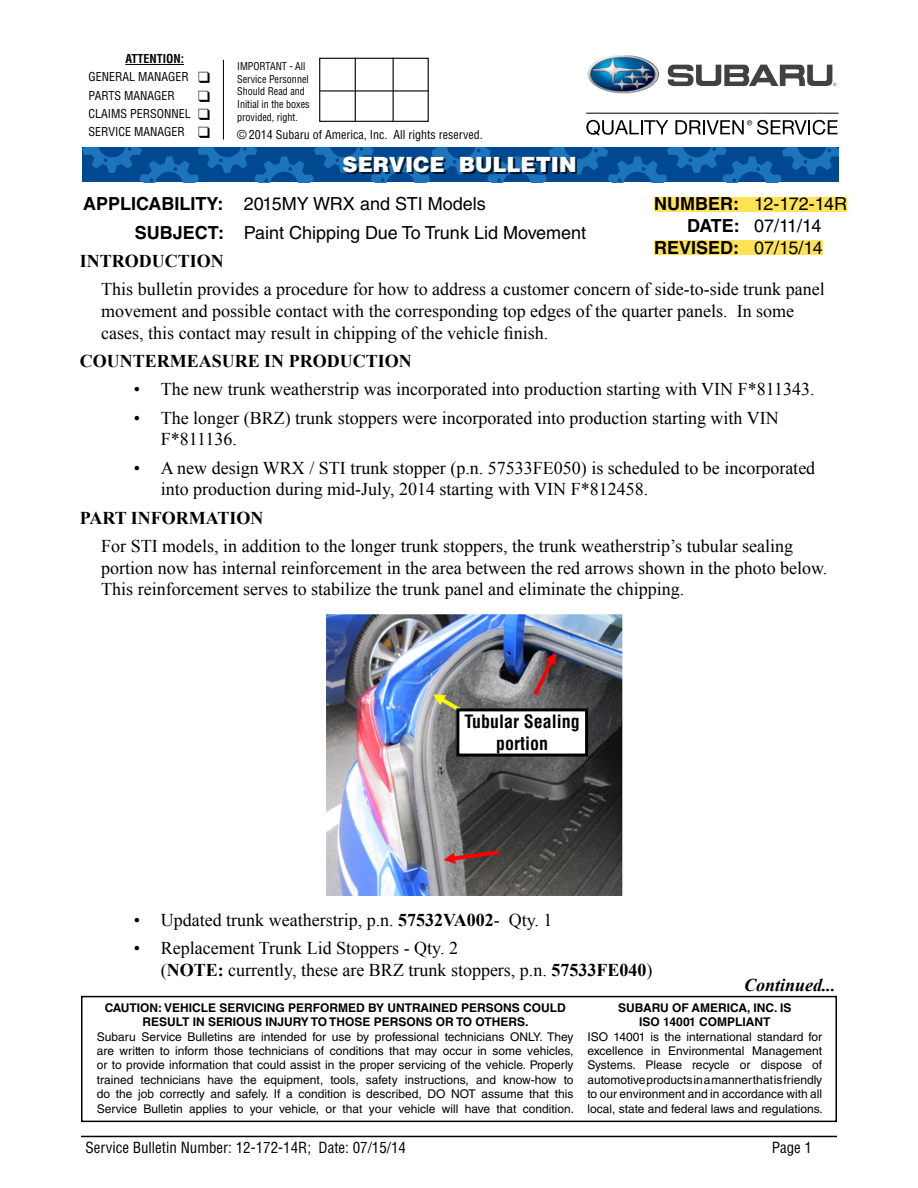
<style>
.page{position:relative;width:918px;height:1188px;background:#fff}
.page>*{position:absolute;margin:0;border:0;box-sizing:border-box;transform-origin:0 0}
.t1{font:900 21px "Helvetica LT Std";color:#fff}
.t2{font:18px/21.6px "Times New Roman";color:#000}
.t3{font:18px/28.3px "Helvetica LT Std";color:#000}
.t4{font:700 18px "Times New Roman";color:#000}
.t5{font:700 condensed 18px/21.6px "Helvetica LT Std";color:#000;text-align:center}
.t6{font:700 18px "Helvetica LT Std";color:#000}
.t7{font:italic 700 18px "Times New Roman";color:#000}
.t8{font:condensed 15px "Helvetica LT Std";color:#000}
.t9{font:12px/14.4px "Helvetica LT Std";color:#000;text-align:justify}
.t10{font:700 12px/14.4px "Helvetica LT Std";color:#000;text-align:center}
.t11{font:condensed 12px/18.1px "Helvetica LT Std";color:#000}
.t12{font:condensed 10.5px/12.6px "Helvetica LT Std";color:#000;scale:.96 1}
.s1{font-weight:700}
.s2{font-weight:400}
</style>
<div class="page">
<hr style="left:81px;top:1136px;width:756px;height:1px;background:#000">
<div style="left:654px;top:197px;width:193px;height:15px;background:#ffe355"></div>
<div style="left:654px;top:240px;width:169px;height:15px;background:#ffe355"></div>
<svg style="left:82px;top:147px;width:757px;height:35px;background:#09579e"></svg>
<div style="left:344px;top:158px;width:233px;height:16px;background:#000;opacity:.75"></div>
<div style="left:319px;top:58px;width:110px;height:64px;border:1px solid #000"></div>
<hr style="left:355px;top:58px;width:1px;height:64px;background:#000">
<hr style="left:393px;top:58px;width:1px;height:64px;background:#000">
<hr style="left:320px;top:90px;width:109px;height:2px;background:#000">
<hr style="left:125px;top:64px;width:59px;height:1px;background:#000">
<hr style="left:223px;top:60px;width:1px;height:80px;background:#000">
<img style="left:588px;top:55px;width:71px;height:39px">
<svg style="left:668px;top:64px;width:168px;height:22px"></svg>
<hr style="left:586px;top:113px;width:253px;height:1px;background:#000">
<svg style="left:586px;top:120px;width:82px;height:16px"></svg>
<svg style="left:675px;top:120px;width:163px;height:15px"></svg>
<div style="left:81px;top:996px;width:756px;height:126px;border:2px solid #000"></div>
<img style="left:326px;top:614px;width:297px;height:282px">
<div style="left:458px;top:710px;width:129px;height:45px;background:#fff"></div>
<div style="left:456px;top:708px;width:132px;height:49px;border:3px solid #000"></div>
<p class="t11" style="left:89px;top:50px;width:123px;text-indent:37px"><span class="s1">ATTENTION:<br></span>GENERAL MANAGER ❑<br>PARTS MANAGER</p>
<p class="t11" style="left:89px;top:104px;width:123px">CLAIMS PERSONNEL ❑<br>SERVICE MANAGER ❑</p>
<p class="t12" style="left:237px;top:60px;width:77px">IMPORTANT - All<br>Service Personnel<br>Should Read and<br>Initial in the boxes provided, right.</p>
<p class="t11" style="left:237px;top:126px;width:247px">© 2014 Subaru of America, Inc. All rights reserved.</p>
<p class="t1" style="left:343px;top:151px;width:236px">SERVICE BULLETIN</p>
<p class="t3" style="left:135px;top:190px;width:453px;text-indent:-52px"><span class="s1">APPLICABILITY:</span> 2015MY WRX and STI Models<br><span class="s1">SUBJECT:</span> Paint Chipping Due To Trunk Lid Movement</p>
<p class="t3" style="left:654px;top:190px;width:194px"><span class="s1">NUMBER:</span> 12-172-14R</p>
<p class="t3" style="left:687px;top:211px;width:136px"><span class="s1">DATE:</span> 07/11/14</p>
<p class="t6" style="left:654px;top:236px;width:170px">REVISED: <span class="s2">07/15/14</span></p>
<p class="t4" style="left:80px;top:249px;width:145px">INTRODUCTION</p>
<p class="t2" style="left:101px;top:278px;width:725px">This bulletin provides a procedure for how to address a customer concern of side-to-side trunk panel movement and possible contact with the corresponding top edges of the quarter panels. In some cases, this contact may result in chipping of the vehicle finish.</p>
<p class="t4" style="left:80px;top:349px;width:333px">COUNTERMEASURE IN PRODUCTION</p>
<p class="t2" style="left:134px;top:378px;width:682px">• The new trunk weatherstrip was incorporated into production starting with VIN F*811343.</p>
<p class="t2" style="left:161px;top:407px;width:620px;text-indent:-27px">• The longer (BRZ) trunk stoppers were incorporated into production starting with VIN<br>F*811136.</p>
<p class="t2" style="left:161px;top:457px;width:656px;text-indent:-27px">• A new design WRX / STI trunk stopper (p.n. 57533FE050) is scheduled to be incorporated into production during mid-July, 2014 starting with VIN F*812458.</p>
<p class="t4" style="left:80px;top:505px;width:185px">PART INFORMATION</p>
<p class="t2" style="left:101px;top:535px;width:728px">For STI models, in addition to the longer trunk stoppers, the trunk weatherstrip’s tubular sealing portion now has internal reinforcement in the area between the red arrows shown in the photo below.<br>This reinforcement serves to stabilize the trunk panel and eliminate the chipping.</p>
<p class="t5" style="left:465px;top:711px;width:117px">Tubular Sealing portion</p>
<p class="t2" style="left:134px;top:909px;width:420px">• Updated trunk weatherstrip, p.n. <span class="s1">57532VA002</span>- Qty. 1</p>
<p class="t2" style="left:161px;top:937px;width:493px;text-indent:-27px">• Replacement Trunk Lid Stoppers - Qty. 2<br>(<span class="s1">NOTE:</span> currently, these are BRZ trunk stoppers, p.n. <span class="s1">57533FE040</span>)</p>
<p class="t7" style="left:744px;top:972px;width:93px">Continued...</p>
<p class="t10" style="left:105px;top:1000px;width:463px">CAUTION: VEHICLE SERVICING PERFORMED BY UNTRAINED PERSONS COULD<br>RESULT IN SERIOUS INJURY TO THOSE PERSONS OR TO OTHERS.</p>
<p class="t9" style="left:97px;top:1029px;width:479px">Subaru Service Bulletins are intended for use by professional technicians ONLY. They are written to inform those technicians of conditions that may occur in some vehicles, or to provide information that could assist in the proper servicing of the vehicle. Properly trained technicians have the equipment, tools, safety instructions, and know-how to do the job correctly and safely. If a condition is described, DO NOT assume that this Service Bulletin applies to your vehicle, or that your vehicle will have that condition.</p>
<p class="t10" style="left:618px;top:1000px;width:175px">SUBARU OF AMERICA, INC. IS<br>ISO 14001 COMPLIANT</p>
<p class="t9" style="left:588px;top:1029px;width:237px">ISO 14001 is the international standard for excellence in Environmental Management Systems. Please recycle or dispose of automotive products in a manner that is friendly to our environment and in accordance with all local, state and federal laws and regulations.</p>
<p class="t8" style="left:86px;top:1138px;width:322px">Service Bulletin Number: 12-172-14R; Date: 07/15/14</p>
<p class="t8" style="left:772px;top:1138px;width:42px">Page 1</p>
</div>
